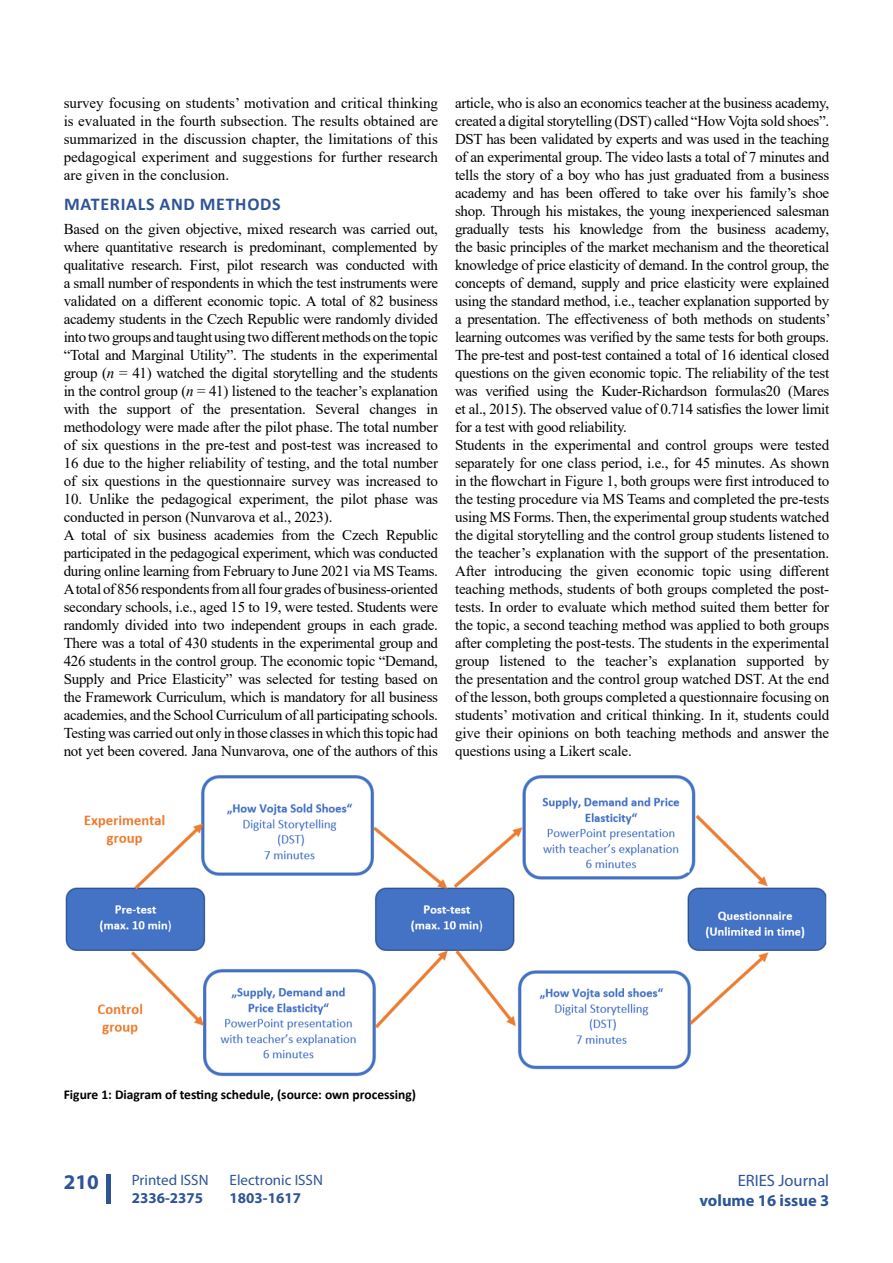
<style>
.page{position:relative;width:893px;height:1263px;background:#fff}
.page>*{position:absolute;margin:0;border:0;box-sizing:border-box;transform-origin:0 0}
.t1{font:700 21px "Myriad Pro";color:#2f5496}
.t2{font:700 18px "Calibri";letter-spacing:.04em;color:#2f5496}
.t3{font:700 16.5px "Myriad Pro";color:#2f5496}
.t4{font:16.5px "Myriad Pro";color:#2f5496}
.t5{font:15px/18px "Times New Roman";letter-spacing:-.02em;color:#000;text-align:justify}
.t6{font:15px "Myriad Pro";color:#2f5496}
.t7{font:700 15px "Myriad Pro";color:#2f5496}
.t8{font:700 13.5px "Calibri";color:#000}
.s1{font-style:italic}
</style>
<div class="page">
<div style="left:106px;top:1174px;width:5px;height:29px;background:#2f5496"></div>
<img style="left:65px;top:775px;width:762px;height:302px">
<p class="t5" style="left:64px;top:94px;width:376px">survey focusing on students’ motivation and critical thinking is evaluated in the fourth subsection. The results obtained are summarized in the discussion chapter, the limitations of this pedagogical experiment and suggestions for further research are given in the conclusion.</p>
<p class="t2" style="left:64px;top:191px;width:218px">MATERIALS AND METHODS</p>
<p class="t5" style="left:64px;top:220px;width:376px">Based on the given objective, mixed research was carried out, where quantitative research is predominant, complemented by qualitative research. First, pilot research was conducted with a small number of respondents in which the test instruments were validated on a different economic topic. A total of 82 business academy students in the Czech Republic were randomly divided into two groups and taught using two different methods on the topic “Total and Marginal Utility”. The students in the experimental group (<span class="s1">n</span> = 41) watched the digital storytelling and the students in the control group (<span class="s1">n</span> = 41) listened to the teacher’s explanation with the support of the presentation. Several changes in methodology were made after the pilot phase. The total number of six questions in the pre-test and post-test was increased to 16 due to the higher reliability of testing, and the total number of six questions in the questionnaire survey was increased to</p>
<p class="t5" style="left:64px;top:490px;width:376px;text-align:left">10. Unlike the pedagogical experiment, the pilot phase was conducted in person (Nunvarova et al., 2023).<br>A total of six business academies from the Czech Republic participated in the pedagogical experiment, which was conducted during online learning from February to June 2021 via MS Teams.<br>Atotal of 856 respondents from all four grades of business-oriented secondary schools, i.e., aged 15 to 19, were tested. Students were randomly divided into two independent groups in each grade.<br>There was a total of 430 students in the experimental group and 426 students in the control group. The economic topic “Demand, Supply and Price Elasticity” was selected for testing based on the Framework Curriculum, which is mandatory for all business academies, and the School Curriculum of all participating schools.<br>Testing was carried out only in those classes in which this topic had not yet been covered. Jana Nunvarova, one of the authors of this</p>
<p class="t5" style="left:455px;top:94px;width:377px;text-align:left">article, who is also an economics teacher at the business academy, created a digital storytelling (DST) called “How Vojta sold shoes”.<br>DST has been validated by experts and was used in the teaching of an experimental group. The video lasts a total of 7 minutes and tells the story of a boy who has just graduated from a business academy and has been offered to take over his family’s shoe shop. Through his mistakes, the young inexperienced salesman gradually tests his knowledge from the business academy, the basic principles of the market mechanism and the theoretical knowledge of price elasticity of demand. In the control group, the concepts of demand, supply and price elasticity were explained using the standard method, i.e., teacher explanation supported by a presentation. The effectiveness of both methods on students’ learning outcomes was verified by the same tests for both groups.<br>The pre-test and post-test contained a total of 16 identical closed questions on the given economic topic. The reliability of the test was verified using the Kuder-Richardson formulas20 (Mares et al., 2015). The observed value of 0.714 satisfies the lower limit for a test with good reliability.<br>Students in the experimental and control groups were tested separately for one class period, i.e., for 45 minutes. As shown in the flowchart in Figure 1, both groups were first introduced to the testing procedure via MS Teams and completed the pre-tests using MS Forms. Then, the experimental group students watched the digital storytelling and the control group students listened to the teacher’s explanation with the support of the presentation.<br>After introducing the given economic topic using different teaching methods, students of both groups completed the post&shy;tests. In order to evaluate which method suited them better for the topic, a second teaching method was applied to both groups after completing the post-tests. The students in the experimental group listened to the teacher’s explanation supported by the presentation and the control group watched DST. At the end of the lesson, both groups completed a questionnaire focusing on students’ motivation and critical thinking. In it, students could give their opinions on both teaching methods and answer the questions using a Likert scale.</p>
<p class="t8" style="left:64px;top:1085px;width:354px">Figure 1: Diagram of testing schedule, (source: own processing)</p>
<p class="t6" style="left:230px;top:1170px;width:95px">Electronic ISSN</p>
<p class="t7" style="left:230px;top:1188px;width:73px">1803-1617</p>
<p class="t6" style="left:132px;top:1171px;width:78px">Printed ISSN</p>
<p class="t7" style="left:132px;top:1188px;width:73px">2336-2375</p>
<h1 class="t1" style="left:64px;top:1169px;width:36px">210</h1>
<p class="t4" style="left:738px;top:1170px;width:93px">ERIES Journal</p>
<p class="t3" style="left:699px;top:1189px;width:131px">volume 16 issue 3</p>
</div>
